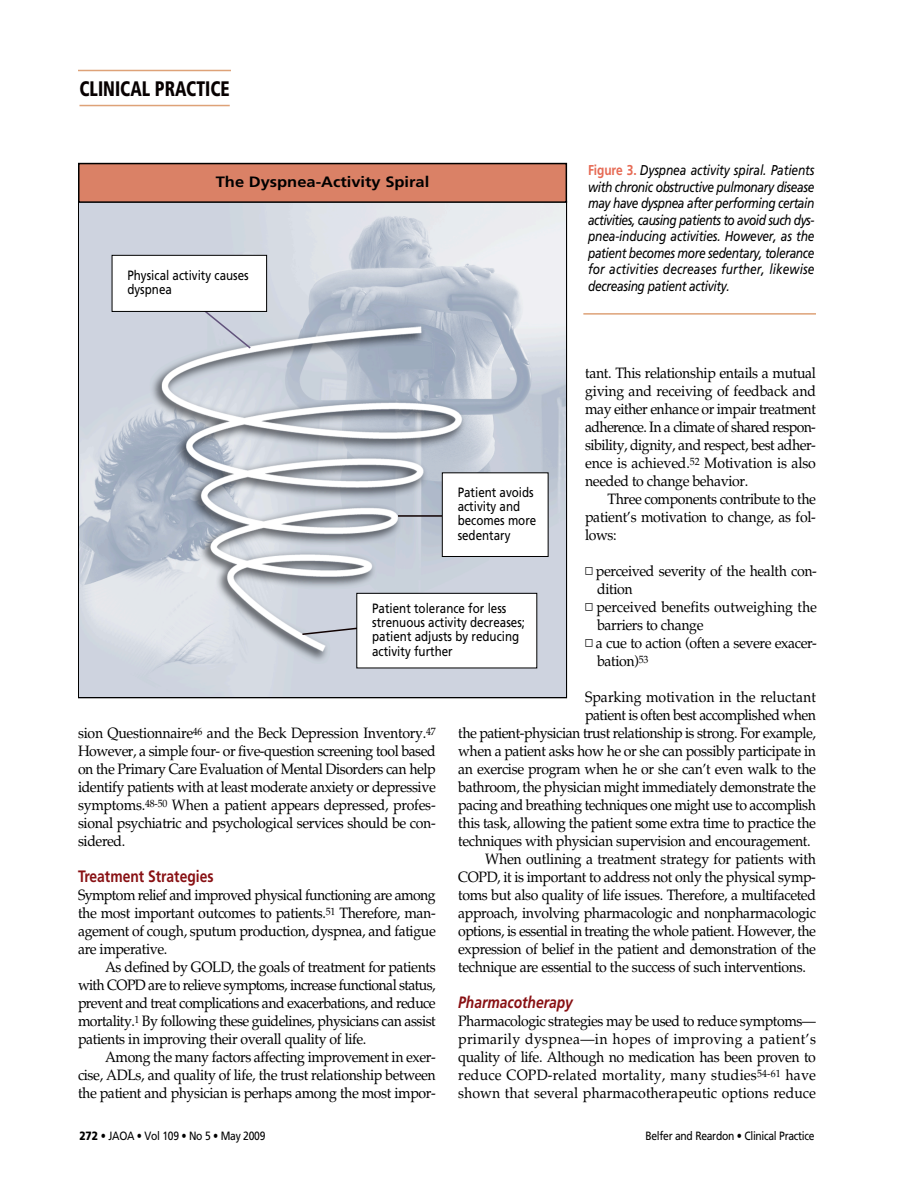
<style>
.page{position:relative;width:918px;height:1188px;background:#fff}
.page>*{position:absolute;margin:0;border:0;box-sizing:border-box;transform-origin:0 0}
.t1{font:900 condensed 21px "Frutiger";color:#070000;scale:.84 1}
.t2{font:700 16.5px "Frutiger";color:#881013;scale:.84 1}
.t3{font:italic 700 16.5px "Frutiger";color:#881013;scale:.84 1}
.t4{font:15px/18px "Palatino";letter-spacing:-.025em;color:#000;text-align:justify;scale:.94 1}
.t5{font:15px "Palatino";letter-spacing:-.005em;color:#000;scale:.94 1}
.t6{font:15px "Palatino";color:#000;scale:.94 1}
.t7{font:700 15px "Frutiger";color:#000;scale:1.1 1}
.t8{font:italic 14.25px/16.5px "Frutiger";letter-spacing:-.03em;color:#000;text-align:justify;scale:.84 1}
.t9{font:13.5px/14.2px "Frutiger";color:#000;scale:.86 1}
.t10{font:12px "Frutiger";letter-spacing:-.03em;color:#000;scale:.86 1}
.s1{font-weight:700;font-style:normal;color:#e66953}
.s2{font-family:"Universal Newswith Comm Pi"}
.s3{font-weight:900}
</style>
<div class="page">
<hr style="left:79px;top:105px;width:151px;height:1px;background:#dea278">
<hr style="left:78px;top:70px;width:153px;height:1px;background:#dea278">
<img style="left:80px;top:203px;width:486px;height:494px">
<div style="left:80px;top:164px;width:486px;height:37px;background:#da8166"></div>
<div style="left:78px;top:163px;width:489px;height:40px;border:2px solid #000"></div>
<hr style="left:398px;top:515px;width:53px;height:2px;background:#0f0000">
<svg style="left:301px;top:622px;width:55px;height:14px"></svg>
<div style="left:357px;top:594px;width:179px;height:74px;background:#fff"></div>
<div style="left:356px;top:593px;width:181px;height:75px;border:1px solid #000"></div>
<div style="left:443px;top:473px;width:105px;height:83px;background:#fff"></div>
<div style="left:442px;top:472px;width:107px;height:85px;border:1px solid #000"></div>
<hr style="left:583px;top:313px;width:233px;height:2px;background:#dea278">
<svg style="left:193px;top:312px;width:59px;height:38px;background:#c8cdd9"></svg>
<div style="left:112px;top:256px;width:154px;height:55px;background:#fff"></div>
<div style="left:112px;top:255px;width:155px;height:57px;border:1px solid #000"></div>
<h1 class="t1" style="left:80px;top:80px;width:180px">CLINICAL PRACTICE</h1>
<p class="t7" style="left:216px;top:176px;width:196px">The Dyspnea-Activity Spiral</p>
<p class="t9" style="left:127px;top:269px;width:143px">Physical activity causes dyspnea</p>
<p class="t8" style="left:588px;top:163px;width:271px"><span class="s1">Figure 3.</span> Dyspnea activity spiral. Patients with chronic obstructive pulmonary disease may have dyspnea after performing certain activities, causing patients to avoid such dys&shy;pnea-inducing activities. However, as the patient becomes more sedentary, tolerance for activities decreases further, likewise decreasing patient activity.</p>
<p class="t4" style="left:585px;top:366px;width:247px">tant. This relationship entails a mutual giving and receiving of feedback and may either enhance or impair treatment adherence. In a climate of shared respon&shy;sibility, dignity, and respect, best adher&shy;ence is achieved.<sup>52</sup> Motivation is also needed to change behavior.</p>
<p class="t4" style="left:585px;top:492px;width:247px;text-indent:23px">Three components contribute to the patient’s motivation to change, as fol&shy;lows:</p>
<p class="t4" style="left:585px;top:564px;width:248px"><span class="s2">▫</span> perceived severity of the health con-</p>
<p class="t4" style="left:597px;top:582px;width:39px">dition</p>
<p class="t5" style="left:585px;top:601px;width:248px"><span class="s2">▫</span> perceived benefits outweighing the</p>
<p class="t4" style="left:597px;top:618px;width:115px">barriers to change</p>
<p class="t4" style="left:585px;top:636px;width:248px"><span class="s2">▫</span> a cue to action (often a severe exacer-</p>
<p class="t4" style="left:597px;top:654px;width:56px">bation)<sup>53</sup></p>
<p class="t6" style="left:585px;top:691px;width:247px">Sparking motivation in the reluctant</p>
<p class="t4" style="left:585px;top:708px;width:247px">patient is often best accomplished when</p>
<p class="t4" style="left:458px;top:726px;width:382px">the patient-physician trust relationship is strong. For example,</p>
<p class="t4" style="left:458px;top:744px;width:382px">when a patient asks how he or she can possibly participate in</p>
<p class="t4" style="left:458px;top:762px;width:382px">an exercise program when he or she can’t even walk to the</p>
<p class="t4" style="left:458px;top:780px;width:382px">bathroom, the physician might immediately demonstrate the</p>
<p class="t4" style="left:458px;top:798px;width:382px">pacing and breathing techniques one might use to accomplish</p>
<p class="t4" style="left:458px;top:816px;width:382px">this task, allowing the patient some extra time to practice the</p>
<p class="t4" style="left:458px;top:834px;width:377px">techniques with physician supervision and encouragement.</p>
<p class="t4" style="left:485px;top:852px;width:353px">When outlining a treatment strategy for patients with</p>
<p class="t4" style="left:458px;top:870px;width:382px">COPD, it is important to address not only the physical symp-</p>
<p class="t4" style="left:458px;top:888px;width:382px">toms but also quality of life issues. Therefore, a multifaceted</p>
<p class="t4" style="left:458px;top:906px;width:382px">approach, involving pharmacologic and nonpharmacologic</p>
<p class="t4" style="left:458px;top:924px;width:382px">options, is essential in treating the whole patient. However, the</p>
<p class="t4" style="left:458px;top:942px;width:382px">expression of belief in the patient and demonstration of the</p>
<p class="t4" style="left:458px;top:960px;width:371px">technique are essential to the success of such interventions.</p>
<p class="t3" style="left:458px;top:996px;width:138px">Pharmacotherapy</p>
<p class="t4" style="left:458px;top:1014px;width:382px">Pharmacologic strategies may be used to reduce symptoms— primarily dyspnea—in hopes of improving a patient’s quality of life. Although no medication has been proven to reduce COPD-related mortality, many studies<sup>54-61</sup> have shown that several pharmacotherapeutic options reduce</p>
<p class="t10" style="left:646px;top:1131px;width:198px">Belfer and Reardon • Clinical Practice</p>
<p class="t9" style="left:458px;top:486px;width:93px">Patient avoids activity and becomes more sedentary</p>
<p class="t9" style="left:372px;top:602px;width:179px">Patient tolerance for less strenuous activity decreases; patient adjusts by reducing activity further</p>
<p class="t4" style="left:78px;top:726px;width:382px">sion Questionnaire<sup>46</sup> and the Beck Depression Inventory.<sup>47<br></sup>However, a simple four- or five-question screening tool based on the Primary Care Evaluation of Mental Disorders can help identify patients with at least moderate anxiety or depressive symptoms.<sup>48-50</sup> When a patient appears depressed, profes&shy;sional psychiatric and psychological services should be con&shy;sidered.</p>
<p class="t2" style="left:78px;top:870px;width:163px">Treatment Strategies</p>
<p class="t4" style="left:78px;top:888px;width:382px">Symptom relief and improved physical functioning are among the most important outcomes to patients.<sup>51</sup> Therefore, man&shy;agement of cough, sputum production, dyspnea, and fatigue are imperative.</p>
<p class="t4" style="left:78px;top:960px;width:382px;text-indent:27px">As defined by GOLD, the goals of treatment for patients with COPD are to relieve symptoms, increase functional status, prevent and treat complications and exacerbations, and reduce mortality.<sup>1</sup> By following these guidelines, physicians can assist patients in improving their overall quality of life.</p>
<p class="t4" style="left:78px;top:1050px;width:382px;text-indent:27px">Among the many factors affecting improvement in exer&shy;cise, ADLs, and quality of life, the trust relationship between the patient and physician is perhaps among the most impor-</p>
<p class="t10" style="left:80px;top:1131px;width:218px"><span class="s3">272</span> • JAOA • Vol 109 • No 5 • May 2009</p>
</div>
